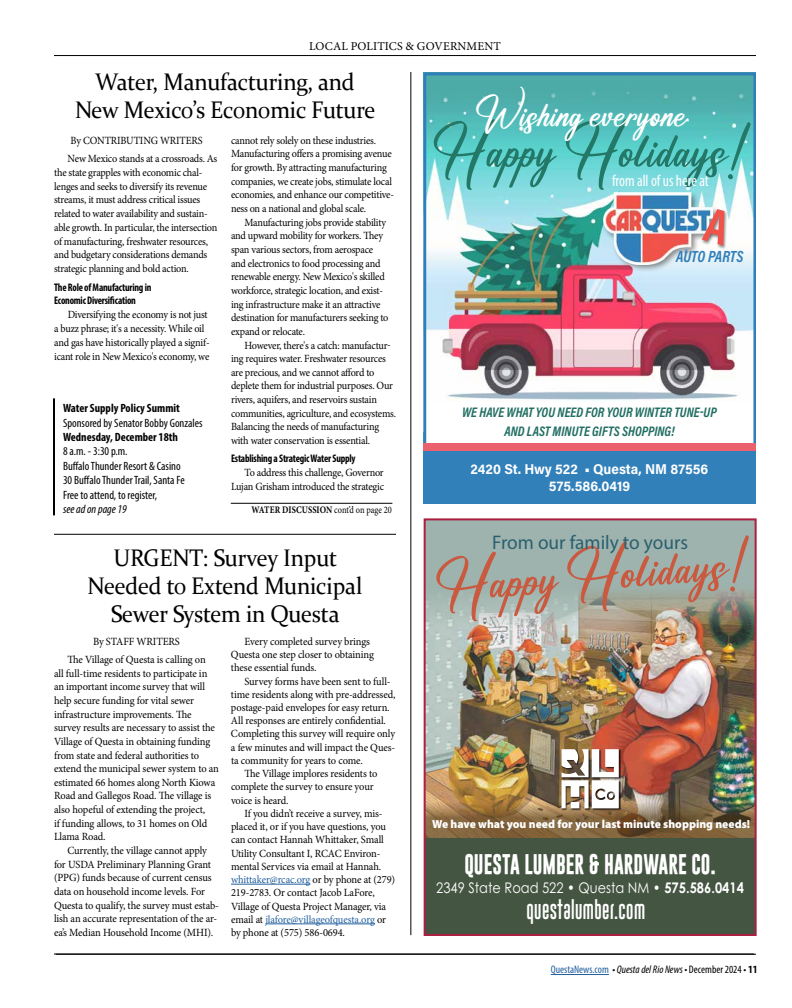
<style>
.page{position:relative;width:792px;height:1008px;background:#fff}
.page>*{position:absolute;margin:0;border:0;box-sizing:border-box;transform-origin:0 0}
.t1{font:55.8px "Anthony Hunter";color:#0b6957;scale:.95 1}
.t2{font:53.7px "Anthony Hunter";color:#c9593f}
.t3{font:39.6px "Anthony Hunter";color:#fff;scale:.95 1}
.t4{font:24px/28px "Constantia";letter-spacing:-.01em;color:#000;text-align:center;scale:.95 1}
.t5{font:700 20.5px "Gobold";color:#fff;scale:.88 1}
.t6{font:19.7px "Myriad Pro";color:#2b5f6f}
.t7{font:condensed 16.3px "Myriad Pro";color:#fff;scale:.95 1}
.t8{font:italic 700 16.3px "Acumin Pro Cond";letter-spacing:-.01em;color:#1b72b3;scale:.95 1}
.t9{font:15.7px "Gobold Uplow";letter-spacing:.03em;color:#fff;scale:.93 1}
.t10{font:14.7px "Century Gothic Pro";color:#fff;scale:.88 1}
.t11{font:700 14.2px/17.1px "Acumin Pro";color:#fff;text-align:center;scale:.95 1}
.t12{font:italic 700 14px/18.3px "Acumin Pro Cond";color:#085e51;text-align:center;scale:.95 1}
.t13{font:condensed 12px/14.4px "Myriad Pro";color:#000}
.t14{font:700 condensed 12px "Myriad Pro";color:#000}
.t15{font:12px "Minion Pro";letter-spacing:.01em;color:#000}
.t16{font:italic condensed 12px "Myriad Pro";color:#000}
.t17{font:900 11.7px "Myriad Pro";color:#fff}
.t18{font:11px/13.7px "Minion Pro";letter-spacing:-.02em;color:#000;scale:.93 1}
.t19{font:11px/13.7px "Minion Pro";letter-spacing:-.02em;color:#000;scale:.95 1}
.t20{font:700 condensed 11px/13.8px "Myriad Pro";letter-spacing:-.02em;color:#000;scale:.93 1}
.t21{font:11px "Minion Pro";letter-spacing:-.015em;color:#215e9e;scale:.95 1}
.t22{font:italic condensed 11px "Myriad Pro";color:#000}
.t23{font:700 10px "Minion Pro";letter-spacing:.01em;color:#000;scale:.84 1}
.s1{font-weight:400}
.s2{color:#000}
.s3{font-weight:700}
.s4{font-style:normal;color:#215e9e}
.s5{font-style:normal}
.s6{font-weight:700;font-style:normal}
</style>
<div class="page">
<hr style="left:56px;top:954px;width:700px;height:1px;background:#000">
<hr style="left:551px;top:974px;width:58px;height:1px;background:#215e9e">
<hr style="left:54px;top:55px;width:702px;height:1px;background:#000">
<hr style="left:54px;top:954px;width:700px;height:1px;background:#000">
<div style="left:425px;top:519px;width:331px;height:362px;background:#9eb3ad"></div>
<img style="left:427px;top:590px;width:327px;height:159px">
<div style="left:425px;top:838px;width:331px;height:97px;background:#445541"></div>
<img style="left:427px;top:749px;width:327px;height:89px">
<div style="left:424px;top:518px;width:333px;height:418px;border:2px solid #ab1f40"></div>
<hr style="left:411px;top:72px;width:1px;height:863px;background:#000">
<img style="left:427px;top:82px;width:325px;height:318px">
<div style="left:423px;top:72px;width:333px;height:432px;border:3px solid #1971b1"></div>
<div style="left:423px;top:447px;width:333px;height:57px;background:#3280ba"></div>
<div style="left:423px;top:444px;width:333px;height:7px;background:#ea606c"></div>
<div style="left:602px;top:191px;width:119px;height:82px;background:#000;opacity:.5"></div>
<img style="left:604px;top:193px;width:108px;height:71px">
<div style="left:701px;top:208px;width:28px;height:42px;background:#000;opacity:.5"></div>
<hr style="left:231px;top:884px;width:79px;height:1px;background:#215e9e">
<hr style="left:265px;top:924px;width:110px;height:1px;background:#215e9e">
<hr style="left:231px;top:503px;width:161px;height:1px;background:#000">
<hr style="left:54px;top:534px;width:342px;height:1px;background:#000">
<hr style="left:53px;top:398px;width:2px;height:117px;background:#000">
<svg style="left:702px;top:207px;width:30px;height:39px"></svg>
<p class="t15" style="left:309px;top:38px;width:193px">LOCAL POLITICS &amp; GOVERNMENT</p>
<h3 class="t4" style="left:75px;top:67px;width:318px">Water, Manufacturing, and<br>New Mexico’s Economic Future</h3>
<p class="t18" style="left:68px;top:131px;width:163px;line-height:18.3px">By CONTRIBUTING WRITERS<br>New Mexico stands at a crossroads. As</p>
<p class="t18" style="left:54px;top:165px;width:177px">the state grapples with economic chal&shy;lenges and seeks to diversify its revenue streams, it must address critical issues related to water availability and sustain&shy;able growth. In particular, the intersection of manufacturing, freshwater resources, and budgetary considerations demands strategic planning and bold action.</p>
<p class="t20" style="left:54px;top:280px;width:106px">The Role of Manufacturing in<br>Economic Diversification</p>
<p class="t18" style="left:54px;top:308px;width:169px;text-indent:14px">Diversifying the economy is not just a buzz phrase; it's a necessity. While oil and gas have historically played a signif&shy;icant role in New Mexico's economy, we</p>
<p class="t14" style="left:63px;top:401px;width:118px">Water Supply Policy Summit</p>
<p class="t13" style="left:63px;top:415px;width:141px">Sponsored by Senator Bobby Gonzales</p>
<p class="t14" style="left:63px;top:430px;width:117px">Wednesday, December 18th</p>
<p class="t13" style="left:63px;top:444px;width:123px">8 a.m. - 3:30 p.m.<br>Buffalo Thunder Resort &amp; Casino<br>30 Buffalo Thunder Trail, Santa Fe<br>Free to attend, to register,</p>
<p class="t16" style="left:63px;top:502px;width:65px">see ad on page 19</p>
<p class="t18" style="left:231px;top:133px;width:177px">cannot rely solely on these industries.<br>Manufacturing offers a promising avenue for growth. By attracting manufacturing companies, we create jobs, stimulate local economies, and enhance our competitive&shy;ness on a national and global scale.</p>
<p class="t18" style="left:231px;top:215px;width:171px;text-indent:14px">Manufacturing jobs provide stability and upward mobility for workers. They span various sectors, from aerospace and electronics to food processing and renewable energy. New Mexico's skilled workforce, strategic location, and exist&shy;ing infrastructure make it an attractive destination for manufacturers seeking to expand or relocate.</p>
<p class="t18" style="left:231px;top:338px;width:179px;text-indent:14px">However, there's a catch: manufactur&shy;ing requires water. Freshwater resources are precious, and we cannot afford to deplete them for industrial purposes. Our rivers, aquifers, and reservoirs sustain communities, agriculture, and ecosystems.<br>Balancing the needs of manufacturing with water conservation is essential.</p>
<p class="t20" style="left:231px;top:451px;width:135px">Establishing a Strategic Water Supply</p>
<p class="t18" style="left:231px;top:466px;width:166px;text-align:right">To address this challenge, Governor<br>Lujan Grisham introduced the strategic</p>
<p class="t23" style="left:252px;top:503px;width:169px">WATER DISCUSSION <span class="s1">cont’d on page 20</span></p>
<h3 class="t4" style="left:87px;top:542px;width:291px">URGENT: Survey Input<br>Needed to Extend Municipal<br>Sewer System in Questa</h3>
<p class="t19" style="left:68px;top:632px;width:147px;line-height:18.1px;text-align:center">By STAFF WRITERS<br>The Village of Questa is calling on</p>
<p class="t19" style="left:54px;top:666px;width:175px">all full-time residents to participate in an important income survey that will help secure funding for vital sewer infrastructure improvements. The survey results are necessary to assist the Village of Questa in obtaining funding from state and federal authorities to extend the municipal sewer system to an estimated 66 homes along North Kiowa Road and Gallegos Road. The village is also hopeful of extending the project,<br>if funding allows, to 31 homes on Old Llama Road.</p>
<p class="t19" style="left:54px;top:844px;width:175px;text-indent:14px">Currently, the village cannot apply for USDA Preliminary Planning Grant (PPG) funds because of current census data on household income levels. For Questa to qualify, the survey must estab&shy;lish an accurate representation of the ar&shy;ea’s Median Household Income (MHI).</p>
<p class="t19" style="left:231px;top:635px;width:152px;line-height:13.2px;text-indent:14px">Every completed survey brings<br>Questa one step closer to obtaining these essential funds.</p>
<p class="t19" style="left:244px;top:674px;width:155px">Survey forms have been sent to full-</p>
<p class="t19" style="left:231px;top:687px;width:175px">time residents along with pre-addressed,</p>
<p class="t19" style="left:231px;top:701px;width:169px">postage-paid envelopes for easy return.</p>
<p class="t19" style="left:231px;top:714px;width:165px">All responses are entirely confidential.</p>
<p class="t19" style="left:231px;top:727px;width:174px">Completing this survey will require only</p>
<p class="t19" style="left:231px;top:740px;width:174px">a few minutes and will impact the Ques-</p>
<p class="t19" style="left:231px;top:754px;width:140px">ta community for years to come.</p>
<p class="t19" style="left:245px;top:767px;width:141px">The Village implores residents to</p>
<p class="t19" style="left:231px;top:780px;width:152px">complete the survey to ensure your</p>
<p class="t19" style="left:231px;top:793px;width:62px">voice is heard.</p>
<p class="t19" style="left:245px;top:807px;width:147px">If you didn’t receive a survey, mis-</p>
<p class="t19" style="left:231px;top:820px;width:165px">placed it, or if you have questions, you</p>
<p class="t19" style="left:231px;top:833px;width:162px">can contact Hannah Whittaker, Small</p>
<p class="t19" style="left:231px;top:846px;width:159px">Utility Consultant I, RCAC Environ-</p>
<p class="t19" style="left:231px;top:860px;width:160px">mental Services via email at Hannah.</p>
<p class="t21" style="left:231px;top:872px;width:174px">whittaker@rcac.org <span class="s2">or by phone at (279)</span></p>
<p class="t19" style="left:231px;top:886px;width:153px">219-2783. Or contact Jacob LaFore,</p>
<p class="t19" style="left:231px;top:899px;width:165px">Village of Questa Project Manager, via</p>
<p class="t21" style="left:231px;top:912px;width:165px"><span class="s2">email at</span> jlafore@villageofquesta.org <span class="s2">or</span></p>
<p class="t19" style="left:231px;top:926px;width:122px">by phone at (575) 586-0694.</p>
<h3 class="t3" style="left:476px;top:81px;width:224px">Wishing everyone</h3>
<h1 class="t1" style="left:434px;top:104px;width:335px">Happy Holidays!</h1>
<h3 class="t7" style="left:612px;top:171px;width:103px">from all of us here at</h3>
<h3 class="t8" style="left:676px;top:246px;width:72px">AUTO PARTS</h3>
<p class="t12" style="left:462px;top:403px;width:269px">WE HAVE WHAT YOU NEED FOR YOUR WINTER TUNE-UP<br>AND LAST MINUTE GIFTS SHOPPING!</p>
<p class="t11" style="left:471px;top:460px;width:252px">2420 St. Hwy 522 • Questa, NM 87556<br>575.586.0419</p>
<h2 class="t2" style="left:434px;top:540px;width:317px;rotate:-4deg">Happy Holidays!</h2>
<h3 class="t6" style="left:492px;top:531px;width:197px">From our family to yours</h3>
<p class="t17" style="left:432px;top:816px;width:319px">We have what you need for your last minute shopping needs!</p>
<h3 class="t5" style="left:464px;top:851px;width:287px">QUESTA LUMBER &amp; HARDWARE CO.</h3>
<h3 class="t10" style="left:436px;top:879px;width:351px">2349 State Road 522 • Questa NM • <span class="s3">575.586.0414</span></h3>
<h3 class="t9" style="left:527px;top:899px;width:129px">questalumber.com</h3>
<p class="t22" style="left:551px;top:963px;width:208px"><span class="s4">QuestaNews.com</span> <span class="s5">•</span> Questa del Rio News • <span class="s5">December 2024 •</span> <span class="s6">11</span></p>
</div>
